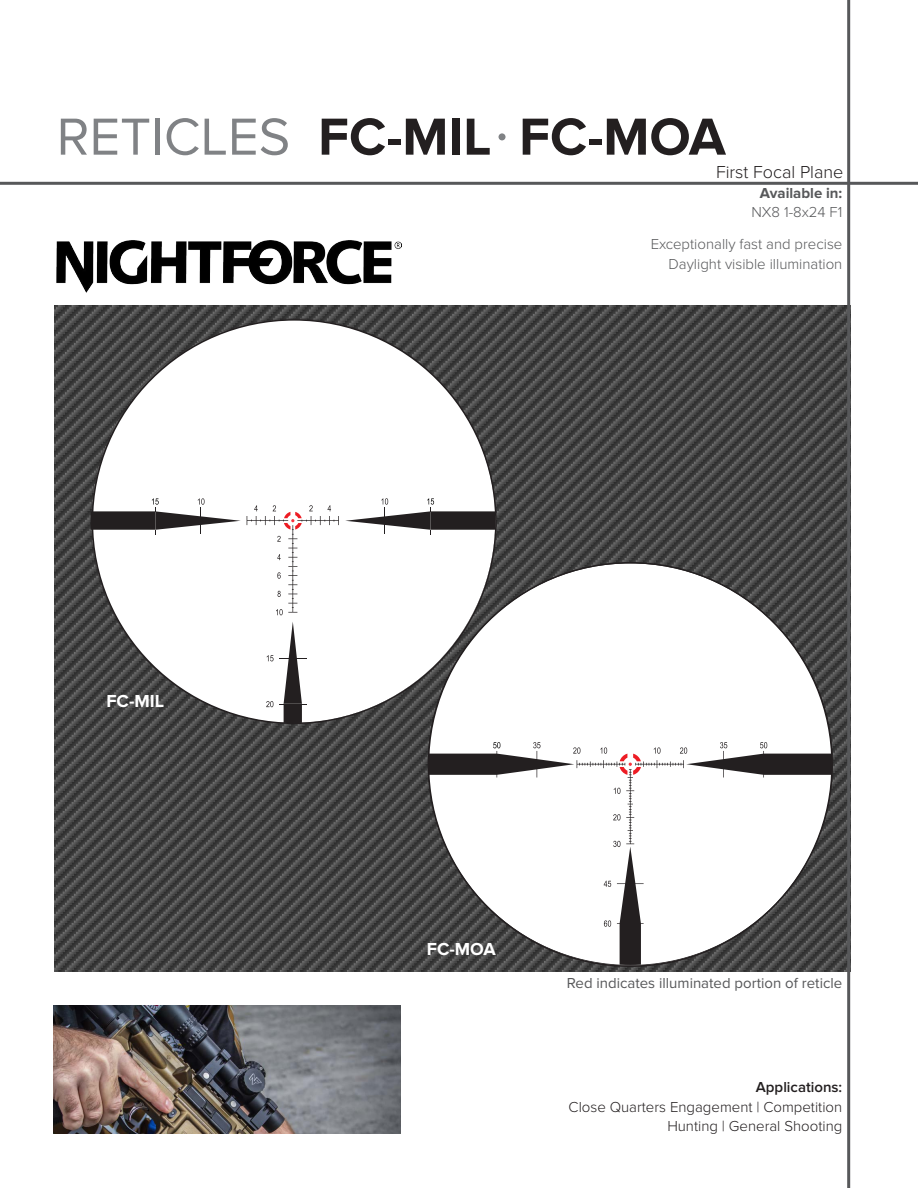
<style>
.page{position:relative;width:918px;height:1188px;background:#fff}
.page>*{position:absolute;margin:0;border:0;box-sizing:border-box;transform-origin:0 0}
.t1{font:700 54px "Proxima Nova";color:#231f20}
.t2{font:300 18px "Proxima Nova";color:#231f20}
.t3{font:700 18px "Proxima Nova";color:#fff}
.t4{font:300 15px "Proxima Nova";color:#57585a}
.t5{font:300 15px "Proxima Nova";color:#231f20}
.t6{font:15px "Proxima Nova";color:#57585a}
.t7{font:600 15px "Proxima Nova";color:#231f20}
.t8{font:700 15px "Proxima Nova";color:#57585a}
.s1{font-weight:400;color:#808285}
</style>
<div class="page">
<img style="left:54px;top:306px;width:793px;height:666px">
<hr style="left:847px;top:0;width:3px;height:1188px;background:#57585a">
<hr style="left:0;top:182px;width:918px;height:3px;background:#57585a">
<svg style="left:91px;top:318px;width:405px;height:405px"></svg>
<svg style="left:91px;top:498px;width:150px;height:36px"></svg>
<svg style="left:345px;top:498px;width:150px;height:36px"></svg>
<svg style="left:266px;top:622px;width:41px;height:101px"></svg>
<svg style="left:247px;top:505px;width:92px;height:110px"></svg>
<img style="left:56px;top:240px;width:345px;height:53px">
<svg style="left:428px;top:563px;width:405px;height:402px"></svg>
<svg style="left:429px;top:742px;width:403px;height:223px"></svg>
<img style="left:54px;top:1006px;width:347px;height:128px">
<div style="left:499px;top:133px;width:7px;height:7px;background:#808285;border-radius:50%"></div>
<p class="t1" style="left:57px;top:106px;width:671px"><span class="s1">RETICLES</span> FC-MIL FC-MOA</p>
<p class="t2" style="left:716px;top:162px;width:129px">First Focal Plane</p>
<p class="t3" style="left:106px;top:690px;width:59px">FC-MIL</p>
<p class="t8" style="left:760px;top:184px;width:84px">Available in:</p>
<p class="t4" style="left:751px;top:204px;width:92px">NX8 1-8x24 F1</p>
<p class="t4" style="left:651px;top:235px;width:193px">Exceptionally fast and precise</p>
<p class="t4" style="left:669px;top:255px;width:175px">Daylight visible illumination</p>
<p class="t3" style="left:427px;top:938px;width:70px">FC-MOA</p>
<p class="t6" style="left:567px;top:975px;width:277px">Red indicates illuminated portion of reticle</p>
<p class="t7" style="left:756px;top:1078px;width:88px">Applications:</p>
<p class="t5" style="left:569px;top:1098px;width:275px">Close Quarters Engagement | Competition</p>
<p class="t5" style="left:667px;top:1117px;width:176px">Hunting | General Shooting</p>
</div>
